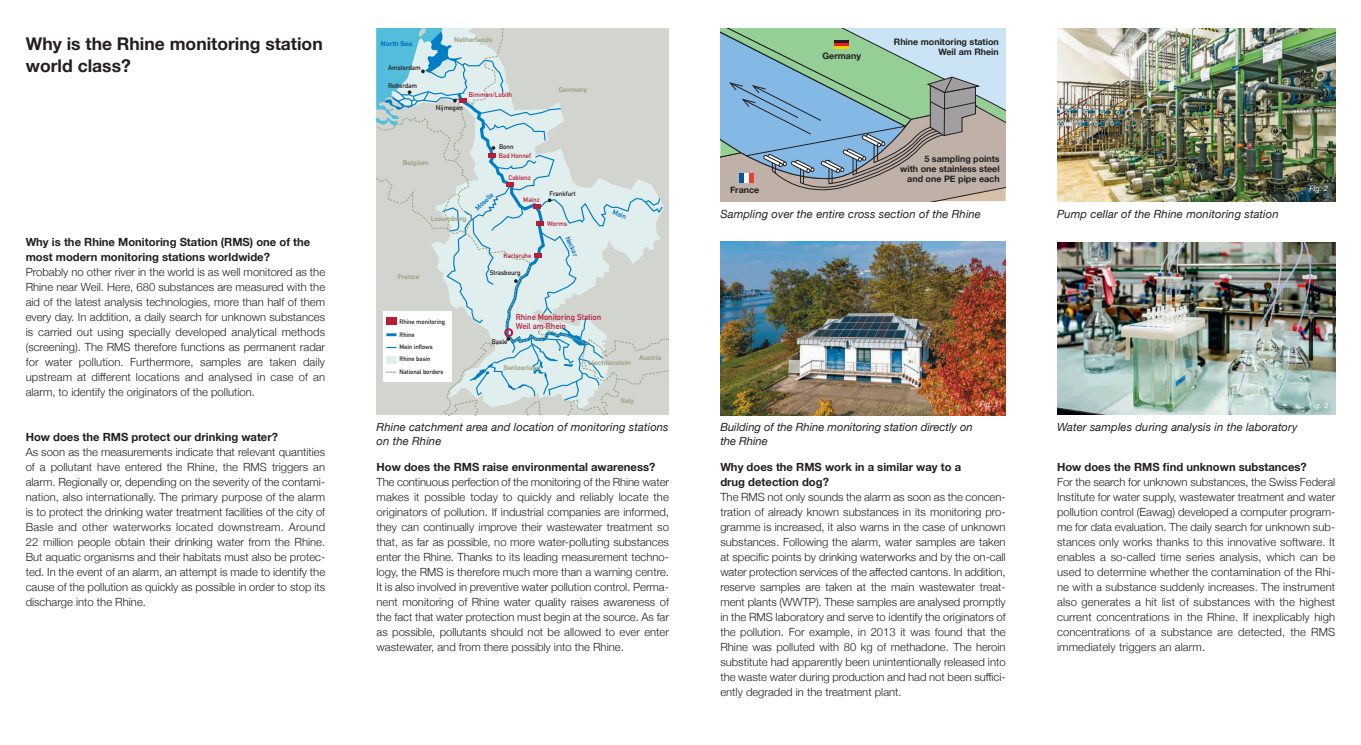
<style>
.page{position:relative;width:1361px;height:745px;background:#fff}
.page>*{position:absolute;margin:0;border:0;box-sizing:border-box;transform-origin:0 0}
.t1{font:700 17.5px/21.2px "Helvetica Neue";color:#231f20}
.t2{font:300 11.25px/15px "Helvetica Neue";color:#231f20;text-align:justify}
.t3{font:700 11.25px/15px "Helvetica Neue";color:#231f20}
.t4{font:italic 11.25px/13.8px "Helvetica Neue";letter-spacing:.01em;color:#231f20}
.t5{font:700 8.88px/10.2px "Helvetica Neue";color:#231f20;text-align:right}
.t6{font:700 8.25px/8.2px "DIN Alternate";color:#b61e37}
.t7{font:italic 7.5px "Helvetica Neue";color:#fff}
.t8{font:700 7px "DIN Alternate";color:#006fba}
.t9{font:700 6.62px "Helvetica Neue";color:#a0a382}
.t10{font:700 6.62px "DIN Alternate";color:#231f20}
.t11{font:700 6.62px "DIN Alternate";color:#b61e37}
.t12{font:700 6.62px "Helvetica Neue";color:#006fba}
.t13{font:700 6.25px/12.4px "DIN Alternate";color:#231f20}
</style>
<div class="page">
<svg style="left:376px;top:28px;width:293px;height:387px;background:#cddbda"></svg>
<div style="left:386px;top:317px;width:10px;height:8px;background:#b61e37"></div>
<svg style="left:720px;top:28px;width:285px;height:173px;background:#9cb6b6"></svg>
<img style="left:720px;top:241px;width:285px;height:174px">
<img style="left:1057px;top:28px;width:278px;height:173px">
<img style="left:1057px;top:242px;width:278px;height:172px">
<h2 class="t1" style="left:26px;top:34px;width:298px">Why is the Rhine monitoring station world class?</h2>
<h3 class="t3" style="left:26px;top:234px;width:286px">Why is the Rhine Monitoring Station (RMS) one of the most modern monitoring stations worldwide?</h3>
<p class="t2" style="left:26px;top:263px;width:301px">Probably no other river in the world is as well monitored as the Rhine near Weil. Here, 680 substances are measured with the aid of the latest analysis technologies, more than half of them every day. In addition, a daily search for unknown substances is carried out using specially developed analytical methods (screening). The RMS therefore functions as permanent radar for water pollution. Furthermore, samples are taken daily upstream at different locations and analysed in case of an alarm, to identify the originators of the pollution.</p>
<h3 class="t3" style="left:26px;top:429px;width:254px">How does the RMS protect our drinking water?</h3>
<p class="t2" style="left:26px;top:443px;width:301px">As soon as the measurements indicate that relevant quantities of a pollutant have entered the Rhine, the RMS triggers an alarm. Regionally or, depending on the severity of the contami&shy;nation, also internationally. The primary purpose of the alarm is to protect the drinking water treatment facilities of the city of Basle and other waterworks located downstream. Around 22 million people obtain their drinking water from the Rhine.<br>But aquatic organisms and their habitats must also be protec&shy;ted. In the event of an alarm, an attempt is made to identify the cause of the pollution as quickly as possible in order to stop its discharge into the Rhine.</p>
<p class="t12" style="left:381px;top:39px;width:33px">North Sea</p>
<p class="t10" style="left:388px;top:62px;width:34px">Amsterdam</p>
<p class="t10" style="left:388px;top:81px;width:31px">Rotterdam</p>
<p class="t9" style="left:454px;top:34px;width:40px">Netherlands</p>
<p class="t11" style="left:469px;top:89px;width:45px">Bimmen/Lobith</p>
<p class="t10" style="left:436px;top:102px;width:29px">Nijmegen</p>
<p class="t9" style="left:559px;top:84px;width:30px">Germany</p>
<p class="t9" style="left:403px;top:157px;width:27px">Belgium</p>
<p class="t10" style="left:499px;top:141px;width:16px">Bonn</p>
<p class="t11" style="left:499px;top:150px;width:34px">Bad Honnef</p>
<p class="t8" style="left:473px;top:205px;width:24px;rotate:-44deg">Moselle</p>
<p class="t11" style="left:509px;top:173px;width:23px">Coblenz</p>
<p class="t11" style="left:523px;top:194px;width:18px">Mainz</p>
<p class="t10" style="left:550px;top:189px;width:28px">Frankfurt</p>
<p class="t9" style="left:431px;top:213px;width:37px">Luxemburg</p>
<p class="t9" style="left:398px;top:271px;width:23px">France</p>
<p class="t11" style="left:503px;top:250px;width:29px">Karlsruhe</p>
<p class="t10" style="left:490px;top:268px;width:32px">Strasbourg</p>
<p class="t11" style="left:547px;top:218px;width:22px">Worms</p>
<p class="t8" style="left:572px;top:234px;width:23px;rotate:66deg">Neckar</p>
<p class="t8" style="left:614px;top:207px;width:16px;rotate:19deg">Main</p>
<p class="t13" style="left:399px;top:315px;width:47px">Rhine monitoring<br>Rhine<br>Main inflows<br>Rhine basin<br>National borders</p>
<p class="t10" style="left:492px;top:337px;width:17px">Basle</p>
<p class="t6" style="left:516px;top:312px;width:87px">Rhine Monitoring Station<br>Weil am Rhein</p>
<p class="t9" style="left:503px;top:362px;width:39px">Switzerland</p>
<p class="t9" style="left:639px;top:352px;width:24px">Austria</p>
<p class="t9" style="left:588px;top:357px;width:44px">Liechtenstein</p>
<p class="t9" style="left:621px;top:395px;width:15px">Italy</p>
<p class="t4" style="left:376px;top:420px;width:294px">Rhine catchment area and location of monitoring stations on the Rhine</p>
<h3 class="t3" style="left:376px;top:459px;width:280px">How does the RMS raise environmental awareness?</h3>
<p class="t2" style="left:376px;top:473px;width:294px">The continuous perfection of the monitoring of the Rhine water makes it possible today to quickly and reliably locate the originators of pollution. If industrial companies are informed, they can continually improve their wastewater treatment so that, as far as possible, no more water-polluting substances enter the Rhine. Thanks to its leading measurement techno&shy;logy, the RMS is therefore much more than a warning centre.<br>It is also involved in preventive water pollution control. Perma&shy;nent monitoring of Rhine water quality raises awareness of the fact that water protection must begin at the source. As far as possible, pollutants should not be allowed to ever enter wastewater, and from there possibly into the Rhine.</p>
<p class="t5" style="left:822px;top:51px;width:40px">Germany</p>
<p class="t5" style="left:894px;top:37px;width:106px">Rhine monitoring station<br>Weil am Rhein</p>
<p class="t5" style="left:900px;top:154px;width:101px">5 sampling points<br>with one stainless steel and one PE pipe each</p>
<p class="t5" style="left:730px;top:185px;width:31px">France</p>
<p class="t4" style="left:720px;top:207px;width:262px">Sampling over the entire cross section of the Rhine</p>
<p class="t7" style="left:980px;top:398px;width:20px">Fig. 1</p>
<p class="t4" style="left:720px;top:421px;width:254px">Building of the Rhine monitoring station directly on the Rhine</p>
<h3 class="t3" style="left:720px;top:459px;width:242px">Why does the RMS work in a similar way to a drug detection dog?</h3>
<p class="t2" style="left:720px;top:488px;width:287px">The RMS not only sounds the alarm as soon as the concen&shy;tration of already known substances in its monitoring pro&shy;gramme is increased, it also warns in the case of unknown substances. Following the alarm, water samples are taken at specific points by drinking waterworks and by the on-call water protection services of the affected cantons. In addition, reserve samples are taken at the main wastewater treat&shy;ment plants (WWTP). These samples are analysed promptly in the RMS laboratory and serve to identify the originators of the pollution. For example, in 2013 it was found that the Rhine was polluted with 80 kg of methadone. The heroin substitute had apparently been unintentionally released into the waste water during production and had not been suffici&shy;ently degraded in the treatment plant.</p>
<p class="t4" style="left:1057px;top:207px;width:223px">Pump cellar of the Rhine monitoring station</p>
<p class="t7" style="left:1309px;top:183px;width:20px">Fig. 2</p>
<p class="t7" style="left:1309px;top:399px;width:20px">Fig. 3</p>
<p class="t4" style="left:1057px;top:421px;width:242px">Water samples during analysis in the laboratory</p>
<h3 class="t3" style="left:1057px;top:459px;width:251px">How does the RMS find unknown substances?</h3>
<p class="t2" style="left:1057px;top:473px;width:280px">For the search for unknown substances, the Swiss Federal Institute for water supply, wastewater treatment and water pollution control (Eawag) developed a computer program&shy;me for data evaluation. The daily search for unknown sub&shy;stances only works thanks to this innovative software. It enables a so-called time series analysis, which can be used to determine whether the contamination of the Rhi&shy;ne with a substance suddenly increases. The instrument also generates a hit list of substances with the highest current concentrations in the Rhine. If inexplicably high concentrations of a substance are detected, the RMS immediately triggers an alarm.</p>
</div>
